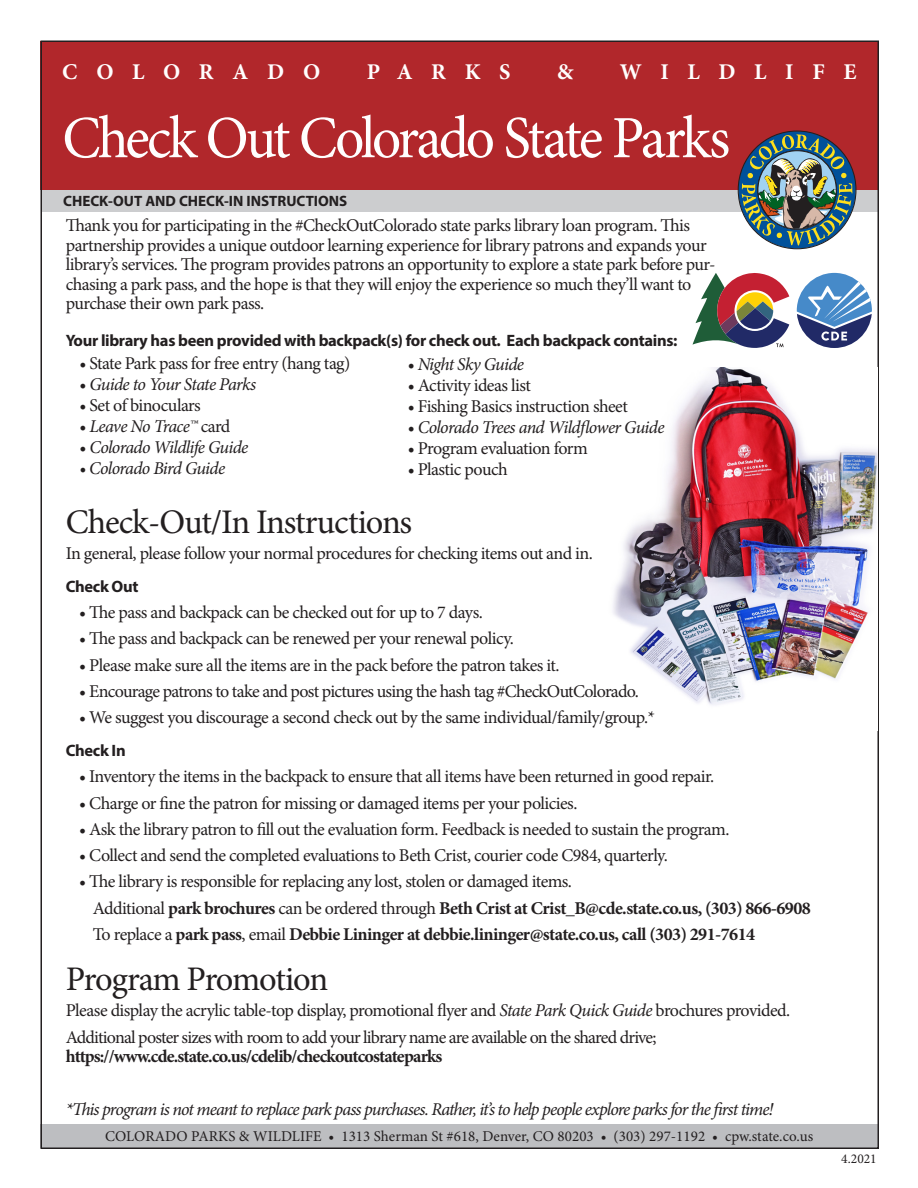
<style>
.page{position:relative;width:918px;height:1188px;background:#fff}
.page>*{position:absolute;margin:0;border:0;box-sizing:border-box;transform-origin:0 0}
.t1{font:60px "Minion Pro";letter-spacing:-.055em;color:#fffefe;scale:.96 1}
.Body_Copy_10_11_Mini{font:34.5px "Minion Pro";letter-spacing:-.035em;color:#231f20}
.t2{font:700 22.5px "Minion Pro";letter-spacing:.83em;color:#fffefe}
.Body_Copy_10_11_Mini-2{font:18px/19.5px "Minion Pro";letter-spacing:-.035em;color:#231f20}
.Body_Copy_10_11_Mini-3{font:italic 18px "Minion Pro";letter-spacing:-.045em;color:#231f20}
.t3{font:700 18px "Minion Pro";letter-spacing:-.03em;color:#231f20}
.Body_Copy_10_11_Mini-4{font:700 16.5px "Myriad Pro";letter-spacing:-.02em;color:#231f20}
.t4{font:15px "Minion Pro";letter-spacing:.005em;color:#231f20}
.t5{font:700 15px "Myriad Pro";color:#231f20}
.t6{font:13.5px "Minion Pro";color:#231f20}
.s1{font-style:normal}
.s2{font-weight:400}
.s3{font-style:italic}
.s4{font-weight:700}
</style>
<div class="page">
<div style="left:40px;top:1125px;width:838px;height:23px;background:#bdbec1"></div>
<div style="left:41px;top:189px;width:837px;height:22px;background:#cccdcf"></div>
<div style="left:41px;top:41px;width:837px;height:149px;background:#b1272b"></div>
<svg style="left:738px;top:131px;width:118px;height:118px"></svg>
<svg style="left:742px;top:134px;width:110px;height:111px;background:#6c7d7a"></svg>
<img style="left:613px;top:367px;width:265px;height:338px">
<svg style="left:797px;top:273px;width:75px;height:75px"></svg>
<svg style="left:693px;top:273px;width:96px;height:75px"></svg>
<p class="t2" style="left:62px;top:56px;width:260px">COLORADO</p>
<p class="t2" style="left:367px;top:56px;width:145px">PARKS</p>
<p class="t2" style="left:557px;top:56px;width:18px">&amp;</p>
<p class="t2" style="left:620px;top:56px;width:238px">WILDLIFE</p>
<p class="t1" style="left:62px;top:98px;width:697px">Check Out Colorado State Parks</p>
<p class="t5" style="left:63px;top:191px;width:286px">CHECK-OUT AND CHECK-IN INSTRUCTIONS</p>
<p class="Body_Copy_10_11_Mini-2" style="left:66px;top:216px;width:651px">Thank you for participating in the #CheckOutColorado state parks library loan program. This partnership provides a unique outdoor learning experience for library patrons and expands your library’s services. The program provides patrons an opportunity to explore a state park before pur&shy;chasing a park pass, and the hope is that they will enjoy the experience so much they’ll want to purchase their own park pass.</p>
<p class="Body_Copy_10_11_Mini-4" style="left:66px;top:330px;width:613px">Your library has been provided with backpack(s) for check out. Each backpack contains:</p>
<p class="Body_Copy_10_11_Mini-2" style="left:79px;top:354px;width:273px">• State Park pass for free entry (hang tag)</p>
<p class="Body_Copy_10_11_Mini-3" style="left:79px;top:372px;width:178px"><span class="s1">•</span> Guide to Your State Parks</p>
<p class="Body_Copy_10_11_Mini-2" style="left:79px;top:396px;width:123px">• Set of binoculars</p>
<p class="Body_Copy_10_11_Mini-3" style="left:79px;top:414px;width:153px"><span class="s1">•</span> Leave No Trace™ <span class="s1">card</span></p>
<p class="Body_Copy_10_11_Mini-3" style="left:79px;top:435px;width:171px"><span class="s1">•</span> Colorado Wildlife Guide</p>
<p class="Body_Copy_10_11_Mini-3" style="left:79px;top:456px;width:147px">• Colorado Bird Guide</p>
<p class="Body_Copy_10_11_Mini-3" style="left:408px;top:352px;width:118px"><span class="s1">•</span> Night Sky Guide</p>
<p class="Body_Copy_10_11_Mini-2" style="left:408px;top:375px;width:125px">• Activity ideas list</p>
<p class="Body_Copy_10_11_Mini-2" style="left:408px;top:396px;width:222px">• Fishing Basics instruction sheet</p>
<p class="Body_Copy_10_11_Mini-3" style="left:408px;top:415px;width:258px"><span class="s1">•</span> Colorado Trees and Wildflower Guide</p>
<p class="Body_Copy_10_11_Mini-2" style="left:408px;top:438px;width:182px">• Program evaluation form</p>
<p class="Body_Copy_10_11_Mini-2" style="left:408px;top:459px;width:101px">• Plastic pouch</p>
<p class="Body_Copy_10_11_Mini" style="left:66px;top:499px;width:348px">Check-Out/In Instructions</p>
<p class="Body_Copy_10_11_Mini-2" style="left:66px;top:544px;width:529px">In general, please follow your normal procedures for checking items out and in.</p>
<p class="Body_Copy_10_11_Mini-4" style="left:66px;top:576px;width:74px">Check Out</p>
<p class="Body_Copy_10_11_Mini-2" style="left:79px;top:603px;width:405px">• The pass and backpack can be checked out for up to 7 days.</p>
<p class="Body_Copy_10_11_Mini-2" style="left:79px;top:629px;width:436px">• The pass and backpack can be renewed per your renewal policy.</p>
<p class="Body_Copy_10_11_Mini-2" style="left:79px;top:655px;width:482px">• Please make sure all the items are in the pack before the patron takes it.</p>
<p class="Body_Copy_10_11_Mini-2" style="left:79px;top:682px;width:561px">• Encourage patrons to take and post pictures using the hash tag #CheckOutColorado.</p>
<p class="Body_Copy_10_11_Mini-2" style="left:79px;top:708px;width:577px">• We suggest you discourage a second check out by the same individual/family/group.*</p>
<p class="Body_Copy_10_11_Mini-4" style="left:66px;top:740px;width:61px">Check In</p>
<p class="Body_Copy_10_11_Mini-2" style="left:79px;top:767px;width:636px">• Inventory the items in the backpack to ensure that all items have been returned in good repair.</p>
<p class="Body_Copy_10_11_Mini-2" style="left:79px;top:793px;width:500px">• Charge or fine the patron for missing or damaged items per your policies.</p>
<p class="Body_Copy_10_11_Mini-2" style="left:79px;top:820px;width:652px">• Ask the library patron to fill out the evaluation form. Feedback is needed to sustain the program.</p>
<p class="Body_Copy_10_11_Mini-2" style="left:79px;top:846px;width:590px">• Collect and send the completed evaluations to Beth Crist, courier code C984, quarterly.</p>
<p class="Body_Copy_10_11_Mini-2" style="left:79px;top:872px;width:494px">• The library is responsible for replacing any lost, stolen or damaged items.</p>
<p class="t3" style="left:93px;top:895px;width:720px"><span class="s2">Additional</span> park brochures <span class="s2">can be ordered through</span> Beth Crist at Crist_B@cde.state.co.us, (303) 866-6908</p>
<p class="t3" style="left:93px;top:922px;width:664px"><span class="s2">To replace a</span> park pass<span class="s2">, email</span> Debbie Lininger at debbie.lininger@state.co.us, call (303) 291-7614</p>
<p class="Body_Copy_10_11_Mini" style="left:66px;top:956px;width:264px">Program Promotion</p>
<p class="Body_Copy_10_11_Mini-2" style="left:66px;top:1001px;width:726px">Please display the acrylic table-top display, promotional flyer and <span class="s3">State Park Quick Guide</span> brochures provided.</p>
<p class="Body_Copy_10_11_Mini-2" style="left:66px;top:1027px;width:592px">Additional poster sizes with room to add your library name are available on the shared drive; <span class="s4">https://www.cde.state.co.us/cdelib/checkoutcostateparks</span></p>
<p class="Body_Copy_10_11_Mini-3" style="left:66px;top:1097px;width:709px">*This program is not meant to replace park pass purchases. Rather, it’s to help people explore parks for the first time!</p>
<p class="t4" style="left:105px;top:1126px;width:710px">COLORADO PARKS &amp; WILDLIFE • 1313 Sherman St #618, Denver, CO 80203 • (303) 297-1192 • cpw.state.co.us</p>
<p class="t6" style="left:841px;top:1150px;width:37px">4.2021</p>
</div>
